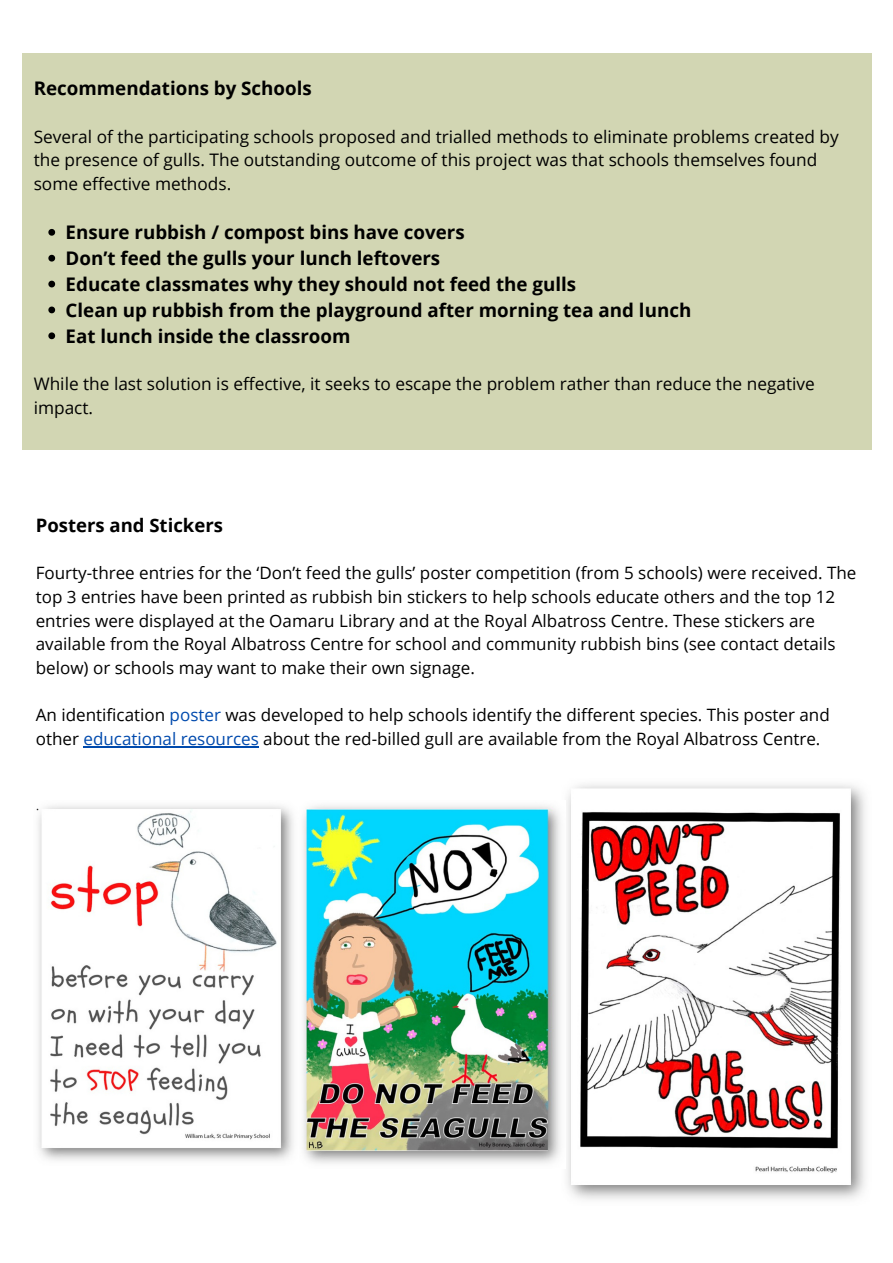
<style>
.page{position:relative;width:893px;height:1263px;background:#fff}
.page>*{position:absolute;margin:0;border:0;box-sizing:border-box;transform-origin:0 0}
.t1{font:700 18.75px/25.9px "Open Sans";color:#000}
.t2{font:700 18.52px "Open Sans";color:#000}
.t3{font:17.25px/23.6px "Open Sans";color:#000}
.t4{font:17.02px/23.6px "Open Sans";color:#000}
.t5{font:300 15.52px "Open Sans";color:#000}
.s1{color:#004aad}
</style>
<div class="page">
<div style="left:22px;top:53px;width:849px;height:397px;background:#d2d6b3"></div>
<img style="left:567px;top:784px;width:298px;height:416px">
<img style="left:303px;top:805px;width:257px;height:359px">
<img style="left:38px;top:805px;width:256px;height:356px">
<svg style="left:48px;top:229px;width:7px;height:7px"></svg>
<svg style="left:48px;top:255px;width:7px;height:7px"></svg>
<svg style="left:48px;top:281px;width:7px;height:6px"></svg>
<svg style="left:48px;top:307px;width:7px;height:6px"></svg>
<svg style="left:48px;top:332px;width:7px;height:7px"></svg>
<hr style="left:83px;top:746px;width:176px;height:2px;background:#004aad">
<p class="t1" style="left:34px;top:75px;width:280px">Recommendations by Schools</p>
<p class="t3" style="left:34px;top:124px;width:806px">Several of the participating schools proposed and trialled methods to eliminate problems created by the presence of gulls. The outstanding outcome of this project was that schools themselves found some effective methods.</p>
<p class="t1" style="left:66px;top:219px;width:627px">Ensure rubbish / compost bins have covers<br>Don’t feed the gulls your lunch leftovers<br>Educate classmates why they should not feed the gulls<br>Clean up rubbish from the playground after morning tea and lunch Eat lunch inside the classroom</p>
<p class="t3" style="left:34px;top:372px;width:782px">While the last solution is effective, it seeks to escape the problem rather than reduce the negative impact.</p>
<p class="t2" style="left:36px;top:512px;width:189px">Posters and Stickers</p>
<p class="t4" style="left:36px;top:561px;width:822px">Fourty-three entries for the ‘Don’t feed the gulls’ poster competition (from 5 schools) were received. The top 3 entries have been printed as rubbish bin stickers to help schools educate others and the top 12 entries were displayed at the Oamaru Library and at the Royal Albatross Centre. These stickers are available from the Royal Albatross Centre for school and community rubbish bins (see contact details below) or schools may want to make their own signage.</p>
<p class="t4" style="left:36px;top:703px;width:795px">An identification <span class="s1">poster</span> was developed to help schools identify the different species. This poster and other <span class="s1">educational resources</span> about the red-billed gull are available from the Royal Albatross Centre.</p>
<p class="t5" style="left:36px;top:793px;width:5px">.</p>
</div>
